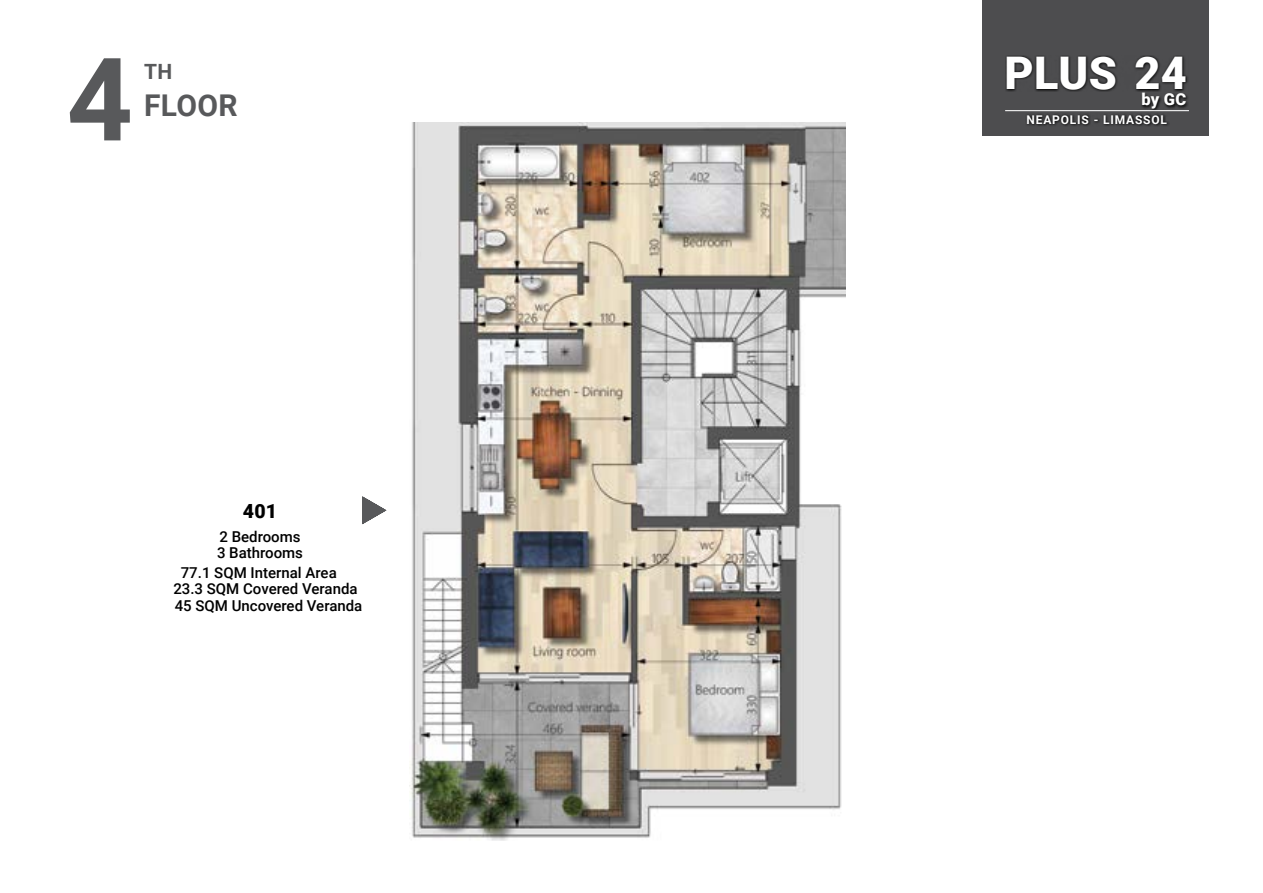
<style>
.page{position:relative;width:1263px;height:893px;background:#fff}
.page>*{position:absolute;margin:0;border:0;box-sizing:border-box;transform-origin:0 0}
.t1{font:700 115.5px "Roboto";color:#58595b}
.t2{font:900 45px "Roboto";letter-spacing:.01em;color:#fff}
.t3{font:700 30px "Roboto";letter-spacing:.01em;color:#58595b}
.t4{font:700 21px "Roboto";color:#58595b}
.t5{font:900 19.5px "Roboto";color:#000}
.t6{font:900 16.5px "Roboto";color:#fff}
.t7{font:500 15px/16px "Roboto";color:#000}
.t8{font:700 12px "Roboto";letter-spacing:.07em;color:#fff}
</style>
<div class="page">
<img style="left:410px;top:122px;width:436px;height:718px">
<svg style="left:362px;top:496px;width:24px;height:28px"></svg>
<div style="left:982px;top:0;width:227px;height:135px;background:#4d4d4f"></div>
<svg style="left:1026px;top:114px;width:143px;height:12px"></svg>
<svg style="left:1005px;top:56px;width:183px;height:36px"></svg>
<svg style="left:1141px;top:93px;width:47px;height:17px"></svg>
<hr style="left:1005px;top:110px;width:184px;height:1px;background:#fff">
<h1 class="t1" style="left:67px;top:18px;width:68px">4</h1>
<h3 class="t4" style="left:144px;top:57px;width:30px">TH</h3>
<h3 class="t3" style="left:144px;top:85px;width:95px">FLOOR</h3>
<h3 class="t5" style="left:243px;top:497px;width:36px">401</h3>
<p class="t7" style="left:217px;top:528px;width:88px">2 Bedrooms<br>3 Bathrooms</p>
<p class="t7" style="left:173px;top:564px;width:186px;text-indent:7px">77.1 SQM Internal Area<br>23.3 SQM Covered Veranda</p>
<p class="t7" style="left:175px;top:597px;width:189px">45 SQM Uncovered Veranda</p>
<h2 class="t2" style="left:1004px;top:42px;width:184px">PLUS 24</h2>
<p class="t6" style="left:1141px;top:88px;width:46px">by GC</p>
<p class="t8" style="left:1026px;top:111px;width:142px">NEAPOLIS - LIMASSOL</p>
</div>
